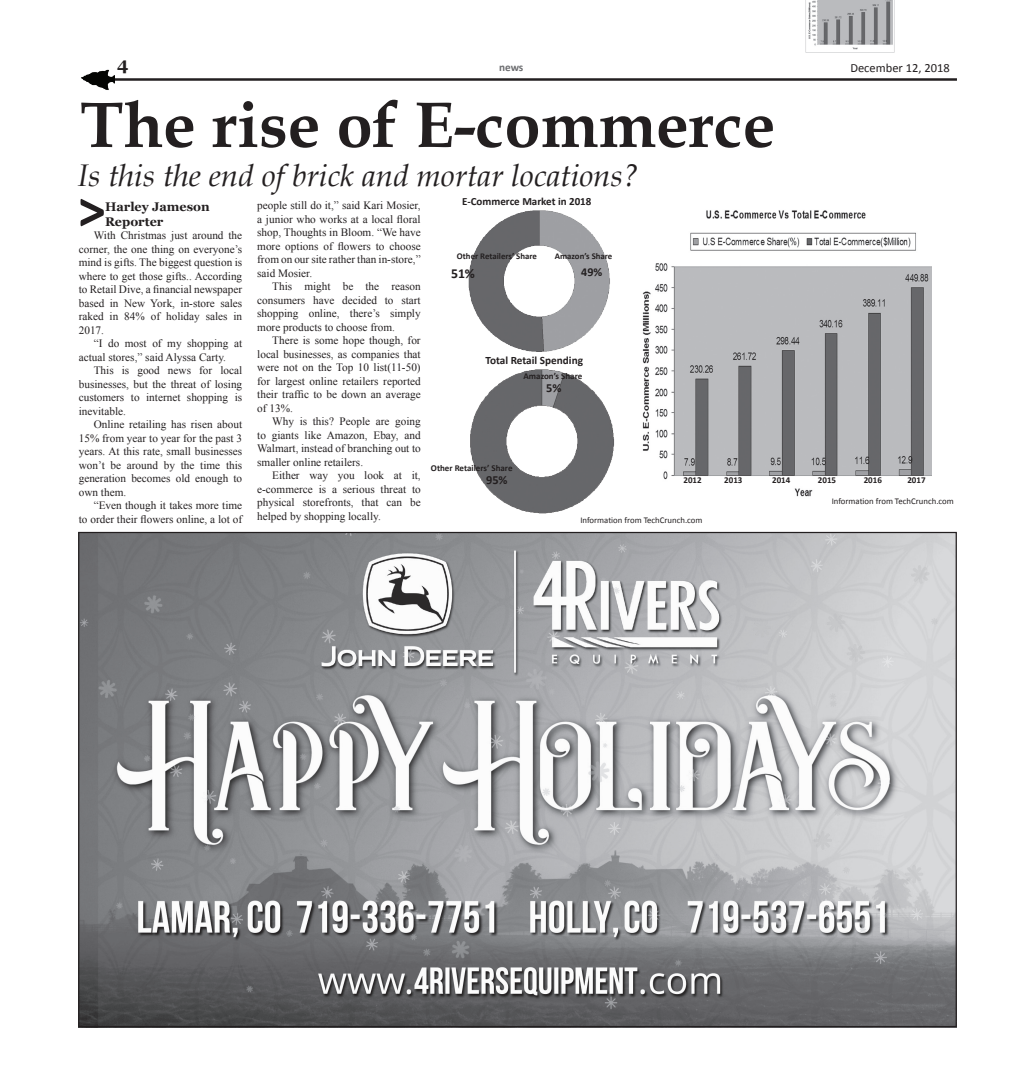
<style>
.page{position:relative;width:1035px;height:1080px;background:#fff}
.page>*{position:absolute;margin:0;border:0;box-sizing:border-box;transform-origin:0 0}
.t1{font:700 65px "Book Antiqua";color:#231f20}
.t2{font:700 56.25px "Calibri";color:#231f20}
.t3{font:italic 31.25px "Book Antiqua";color:#231f20}
.t4{font:700 17.5px "Georgia";color:#231f20}
.t5{font:700 13.75px "Calibri";color:#231f20}
.t6{font:700 12.5px/15px "Georgia";color:#231f20}
.t7{font:12.5px "Calibri";color:#231f20}
.t8{font:700 12.38px "Calibri";color:#231f20}
.t9{font:700 12.12px "Calibri";color:#231f20}
.t10{font:11.25px/13.5px "Times New Roman";color:#231f20;text-align:justify}
.t11{font:700 11.25px "Calibri";color:#231f20}
.t12{font:700 11.25px "Calibri";color:#6c6d70}
.t13{font:700 11px "Calibri";color:#231f20}
.t14{font:700 9px "Calibri";color:#231f20}
.t15{font:8.75px "Calibri";color:#231f20}
.t16{font:700 8.75px "Calibri";color:#231f20}
</style>
<div class="page">
<img style="left:468px;top:210px;width:142px;height:142px">
<hr style="left:106px;top:78px;width:851px;height:3px;background:#231f20">
<img style="left:81px;top:69px;width:33px;height:21px">
<img style="left:80px;top:534px;width:875px;height:491px">
<img style="left:470px;top:369px;width:145px;height:145px">
<img style="left:808px;top:0;width:87px;height:52px">
<img style="left:642px;top:210px;width:290px;height:287px">
<h3 class="t4" style="left:117px;top:53px;width:13px">4</h3>
<p class="t12" style="left:499px;top:60px;width:26px">news</p>
<p class="t7" style="left:850px;top:60px;width:101px">December 12, 2018</p>
<h1 class="t1" style="left:80px;top:81px;width:697px">The rise of E-commerce</h1>
<h3 class="t3" style="left:78px;top:154px;width:562px">Is this the end of brick and mortar locations?</h3>
<h2 class="t2" style="left:78px;top:174px;width:30px">&gt;</h2>
<p class="t10" style="left:257px;top:199px;width:165px">people still do it,” said Kari Mosier, a junior who works at a local floral shop, Thoughts in Bloom. “We have more options of flowers to choose from on our site rather than in-store,” said Mosier.</p>
<p class="t10" style="left:257px;top:280px;width:165px;text-indent:15px">This might be the reason consumers have decided to start shopping online, there’s simply more products to choose from.</p>
<p class="t10" style="left:257px;top:334px;width:165px;text-indent:15px">There is some hope though, for local businesses, as companies that were not on the Top 10 list(11-50) for largest online retailers reported their traffic to be down an average of 13%.</p>
<p class="t10" style="left:257px;top:415px;width:165px;text-indent:15px">Why is this? People are going to giants like Amazon, Ebay, and Walmart, instead of branching out to smaller online retailers.</p>
<p class="t10" style="left:257px;top:469px;width:165px;text-indent:15px">Either way you look at it, e-commerce is a serious threat to physical storefronts, that can be helped by shopping locally.</p>
<p class="t6" style="left:105px;top:199px;width:106px">Harley Jameson<br>Reporter</p>
<p class="t10" style="left:79px;top:229px;width:165px;text-indent:15px">With Christmas just around the corner, the one thing on everyone’s mind is gifts. The biggest question is where to get those gifts.. According to Retail Dive, a financial newspaper based in New York, in-store sales raked in 84% of holiday sales in 2017.</p>
<p class="t10" style="left:79px;top:337px;width:165px;text-indent:15px">“I do most of my shopping at actual stores,” said Alyssa Carty.</p>
<p class="t10" style="left:79px;top:364px;width:165px;text-indent:15px">This is good news for local businesses, but the threat of losing customers to internet shopping is inevitable.</p>
<p class="t10" style="left:79px;top:418px;width:165px;text-indent:15px">Online retailing has risen about 15% from year to year for the past 3 years. At this rate, small businesses won’t be around by the time this generation becomes old enough to own them.</p>
<p class="t10" style="left:79px;top:499px;width:165px;text-align:right">“Even though it takes more time<br>to order their flowers online, a lot of</p>
<p class="t13" style="left:462px;top:195px;width:131px">E-Commerce Market in 2018</p>
<p class="t16" style="left:457px;top:251px;width:82px">Other Retailers’ Share</p>
<p class="t16" style="left:555px;top:251px;width:59px">Amazon’s Share</p>
<p class="t5" style="left:451px;top:264px;width:25px">51%</p>
<p class="t9" style="left:581px;top:264px;width:23px">49%</p>
<p class="t11" style="left:485px;top:353px;width:99px">Total Retail Spending</p>
<p class="t8" style="left:546px;top:380px;width:17px">5%</p>
<p class="t14" style="left:524px;top:370px;width:60px">Amazon’s Share</p>
<p class="t14" style="left:431px;top:462px;width:83px">Other Retailers’ Share</p>
<p class="t8" style="left:486px;top:472px;width:23px">95%</p>
<p class="t14" style="left:683px;top:474px;width:20px">2012</p>
<p class="t14" style="left:724px;top:474px;width:20px">2013</p>
<p class="t14" style="left:772px;top:474px;width:20px">2014</p>
<p class="t14" style="left:818px;top:474px;width:20px">2015</p>
<p class="t14" style="left:864px;top:474px;width:20px">2016</p>
<p class="t14" style="left:907px;top:474px;width:20px">2017</p>
<p class="t15" style="left:832px;top:495px;width:124px">Information from TechCrunch.com</p>
<p class="t15" style="left:580px;top:514px;width:124px">Information from TechCrunch.com</p>
</div>
